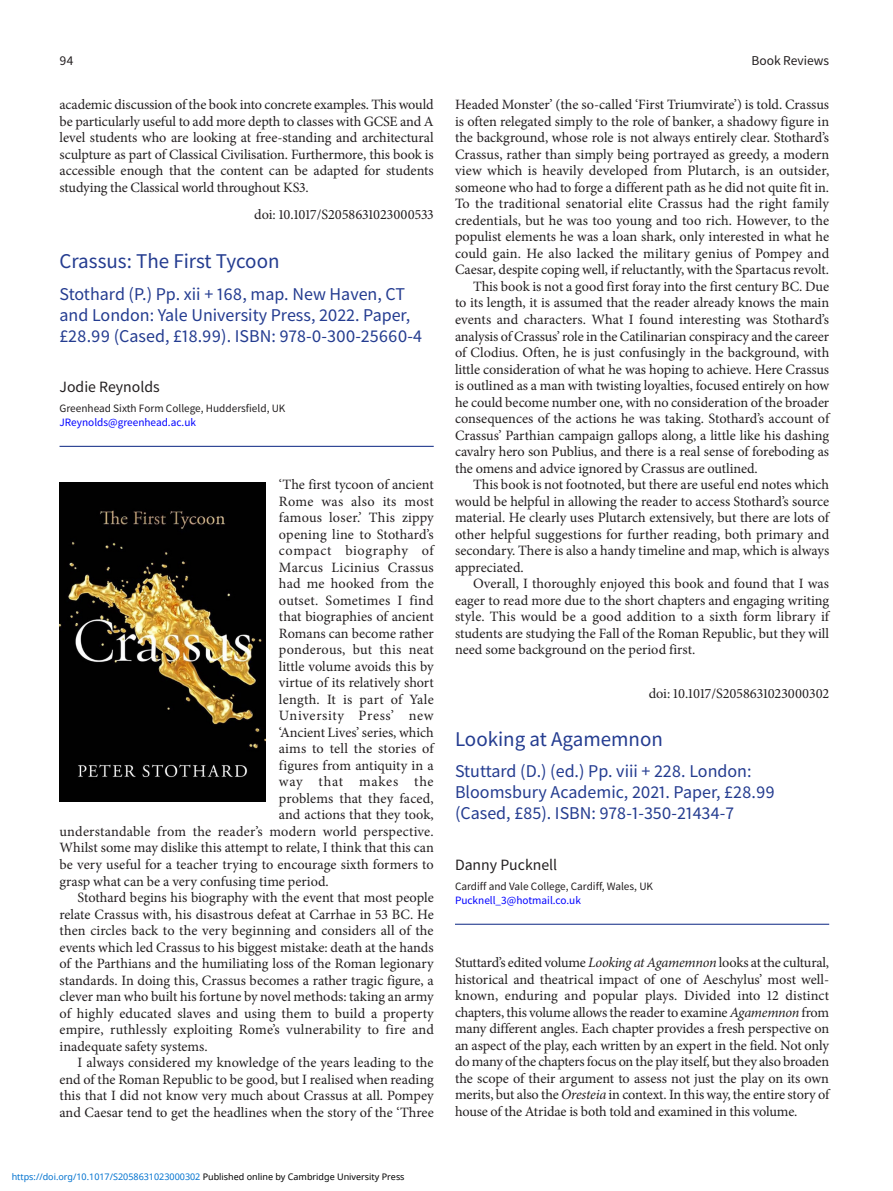
<style>
.page{position:relative;width:893px;height:1191px;background:#fff}
.page>*{position:absolute;margin:0;border:0;box-sizing:border-box;transform-origin:0 0}
.t1{font:21px "Source Sans Pro";color:#243c90}
.t2{font:18px/21px "Source Sans Pro";color:#243c90}
.t3{font:15.75px "Source Sans Pro";color:#231f20}
.t4{font:14.25px/16.5px "Minion Pro";color:#231f20;text-align:justify}
.t5{font:14.25px "Minion Pro";letter-spacing:.02em;color:#231f20}
.t6{font:14.25px "Minion Pro";letter-spacing:.045em;color:#231f20}
.t7{font:14.25px "Minion Pro";letter-spacing:.05em;color:#231f20}
.t8{font:13.5px "Source Sans Pro";color:#231f20}
.t9{font:11.25px "Source Sans Pro";color:#231f20}
.t10{font:11.25px "Source Sans Pro";color:#00f}
.t11{font:9px "Noto Sans";color:#0172cf}
.s1{font-style:italic}
.s2{color:#000}
</style>
<div class="page">
<hr style="left:60px;top:446px;width:374px;height:1px;background:#243c90">
<img style="left:60px;top:482px;width:205px;height:319px">
<hr style="left:455px;top:923px;width:374px;height:1px;background:#243c90">
<p class="t8" style="left:60px;top:51px;width:16px">94</p>
<p class="t8" style="left:751px;top:51px;width:79px">Book Reviews</p>
<p class="t4" style="left:455px;top:97px;width:376px">Headed Monster’ (the so-called ‘First Triumvirate’) is told. Crassus</p>
<p class="t4" style="left:455px;top:113px;width:376px">is often relegated simply to the role of banker, a shadowy figure in</p>
<p class="t4" style="left:455px;top:130px;width:376px">the background, whose role is not always entirely clear. Stothard’s</p>
<p class="t4" style="left:455px;top:146px;width:376px">Crassus, rather than simply being portrayed as greedy, a modern</p>
<p class="t4" style="left:455px;top:163px;width:376px">view which is heavily developed from Plutarch, is an outsider,</p>
<p class="t4" style="left:455px;top:179px;width:376px">someone who had to forge a different path as he did not quite fit in.</p>
<p class="t4" style="left:455px;top:196px;width:376px">To the traditional senatorial elite Crassus had the right family</p>
<p class="t4" style="left:455px;top:212px;width:376px">credentials, but he was too young and too rich. However, to the</p>
<p class="t4" style="left:455px;top:229px;width:376px">populist elements he was a loan shark, only interested in what he</p>
<p class="t4" style="left:455px;top:245px;width:376px">could gain. He also lacked the military genius of Pompey and</p>
<p class="t4" style="left:455px;top:262px;width:376px">Caesar, despite coping well, if reluctantly, with the Spartacus revolt.</p>
<p class="t4" style="left:473px;top:278px;width:358px">This book is not a good first foray into the first century BC. Due</p>
<p class="t4" style="left:455px;top:295px;width:376px">to its length, it is assumed that the reader already knows the main</p>
<p class="t4" style="left:455px;top:311px;width:376px">events and characters. What I found interesting was Stothard’s</p>
<p class="t4" style="left:455px;top:328px;width:375px">analysis of Crassus’ role in the Catilinarian conspiracy and the career</p>
<p class="t4" style="left:455px;top:344px;width:376px">of Clodius. Often, he is just confusingly in the background, with</p>
<p class="t4" style="left:455px;top:361px;width:376px">little consideration of what he was hoping to achieve. Here Crassus</p>
<p class="t4" style="left:455px;top:377px;width:376px">is outlined as a man with twisting loyalties, focused entirely on how</p>
<p class="t4" style="left:455px;top:394px;width:376px">he could become number one, with no consideration of the broader</p>
<p class="t4" style="left:455px;top:410px;width:376px">consequences of the actions he was taking. Stothard’s account of</p>
<p class="t4" style="left:455px;top:427px;width:376px">Crassus’ Parthian campaign gallops along, a little like his dashing</p>
<p class="t4" style="left:455px;top:443px;width:376px">cavalry hero son Publius, and there is a real sense of foreboding as</p>
<p class="t4" style="left:455px;top:460px;width:304px">the omens and advice ignored by Crassus are outlined.</p>
<p class="t4" style="left:473px;top:476px;width:358px">This book is not footnoted, but there are useful end notes which</p>
<p class="t4" style="left:455px;top:493px;width:376px">would be helpful in allowing the reader to access Stothard’s source</p>
<p class="t4" style="left:455px;top:509px;width:376px">material. He clearly uses Plutarch extensively, but there are lots of</p>
<p class="t4" style="left:455px;top:526px;width:376px">other helpful suggestions for further reading, both primary and</p>
<p class="t4" style="left:455px;top:542px;width:376px">secondary. There is also a handy timeline and map, which is always</p>
<p class="t4" style="left:455px;top:559px;width:70px">appreciated.</p>
<p class="t4" style="left:473px;top:575px;width:358px">Overall, I thoroughly enjoyed this book and found that I was</p>
<p class="t4" style="left:455px;top:592px;width:376px">eager to read more due to the short chapters and engaging writing</p>
<p class="t4" style="left:455px;top:608px;width:376px">style. This would be a good addition to a sixth form library if</p>
<p class="t4" style="left:455px;top:625px;width:376px">students are studying the Fall of the Roman Republic, but they will</p>
<p class="t4" style="left:455px;top:641px;width:242px">need some background on the period first.</p>
<p class="t4" style="left:649px;top:685px;width:182px">doi: 10.1017/S2058631023000302</p>
<p class="t4" style="left:60px;top:97px;width:376px">academic discussion of the book into concrete examples. This would be particularly useful to add more depth to classes with GCSE and A level students who are looking at free-standing and architectural sculpture as part of Classical Civilisation. Furthermore, this book is accessible enough that the content can be adapted for students studying the Classical world throughout KS3.</p>
<p class="t4" style="left:254px;top:206px;width:181px">doi: 10.1017/S2058631023000533</p>
<h1 class="t1" style="left:60px;top:248px;width:221px">Crassus: The First Tycoon</h1>
<p class="t2" style="left:60px;top:283px;width:364px">Stothard (P.) Pp. xii + 168, map. New Haven, CT and London: Yale University Press, 2022. Paper, £28.99 (Cased, £18.99). ISBN: 978-0-300-25660-4</p>
<p class="t3" style="left:60px;top:376px;width:102px">Jodie Reynolds</p>
<p class="t9" style="left:60px;top:401px;width:227px">Greenhead Sixth Form College, Huddersfield, UK</p>
<p class="t10" style="left:60px;top:415px;width:138px">JReynolds@greenhead.ac.uk</p>
<p class="t4" style="left:279px;top:476px;width:156px">‘The first tycoon of ancient</p>
<p class="t5" style="left:279px;top:492px;width:156px">Rome was also its most</p>
<p class="t4" style="left:279px;top:509px;width:156px">famous loser.’ This zippy</p>
<p class="t4" style="left:279px;top:526px;width:156px">opening line to Stothard’s</p>
<p class="t6" style="left:279px;top:541px;width:156px">compact biography of</p>
<p class="t5" style="left:279px;top:558px;width:156px">Marcus Licinius Crassus</p>
<p class="t4" style="left:279px;top:575px;width:156px">had me hooked from the</p>
<p class="t4" style="left:279px;top:592px;width:156px">outset. Sometimes I find</p>
<p class="t4" style="left:279px;top:608px;width:156px">that biographies of ancient</p>
<p class="t4" style="left:279px;top:625px;width:156px">Romans can become rather</p>
<p class="t4" style="left:279px;top:641px;width:156px">ponderous, but this neat</p>
<p class="t4" style="left:279px;top:658px;width:156px">little volume avoids this by</p>
<p class="t4" style="left:279px;top:674px;width:156px">virtue of its relatively short</p>
<p class="t5" style="left:279px;top:690px;width:156px">length. It is part of Yale</p>
<p class="t6" style="left:279px;top:706px;width:156px">University Press’ new</p>
<p class="t4" style="left:279px;top:724px;width:156px">‘Ancient Lives’ series, which</p>
<p class="t4" style="left:279px;top:740px;width:156px">aims to tell the stories of</p>
<p class="t4" style="left:279px;top:757px;width:156px">figures from antiquity in a</p>
<p class="t7" style="left:279px;top:772px;width:156px">way that makes the</p>
<p class="t4" style="left:279px;top:790px;width:156px">problems that they faced,</p>
<p class="t4" style="left:279px;top:806px;width:156px">and actions that they took,</p>
<p class="t4" style="left:60px;top:823px;width:376px">understandable from the reader’s modern world perspective.</p>
<p class="t4" style="left:60px;top:839px;width:376px">Whilst some may dislike this attempt to relate, I think that this can</p>
<p class="t4" style="left:60px;top:856px;width:376px">be very useful for a teacher trying to encourage sixth formers to</p>
<p class="t4" style="left:60px;top:872px;width:271px">grasp what can be a very confusing time period.</p>
<p class="t4" style="left:78px;top:889px;width:358px">Stothard begins his biography with the event that most people</p>
<p class="t4" style="left:60px;top:905px;width:376px">relate Crassus with, his disastrous defeat at Carrhae in 53 BC. He</p>
<p class="t4" style="left:60px;top:922px;width:376px">then circles back to the very beginning and considers all of the</p>
<p class="t4" style="left:60px;top:938px;width:376px">events which led Crassus to his biggest mistake: death at the hands</p>
<p class="t4" style="left:60px;top:955px;width:376px">of the Parthians and the humiliating loss of the Roman legionary</p>
<p class="t4" style="left:60px;top:971px;width:376px">standards. In doing this, Crassus becomes a rather tragic figure, a</p>
<p class="t4" style="left:60px;top:988px;width:376px">clever man who built his fortune by novel methods: taking an army</p>
<p class="t4" style="left:60px;top:1004px;width:376px">of highly educated slaves and using them to build a property</p>
<p class="t4" style="left:60px;top:1021px;width:376px">empire, ruthlessly exploiting Rome’s vulnerability to fire and</p>
<p class="t4" style="left:60px;top:1037px;width:150px">inadequate safety systems.</p>
<p class="t4" style="left:78px;top:1054px;width:358px">I always considered my knowledge of the years leading to the</p>
<p class="t4" style="left:60px;top:1070px;width:376px">end of the Roman Republic to be good, but I realised when reading</p>
<p class="t4" style="left:60px;top:1087px;width:376px">this that I did not know very much about Crassus at all. Pompey</p>
<p class="t4" style="left:60px;top:1103px;width:376px">and Caesar tend to get the headlines when the story of the ‘Three</p>
<h1 class="t1" style="left:455px;top:725px;width:209px">Looking at Agamemnon</h1>
<p class="t2" style="left:455px;top:761px;width:321px">Stuttard (D.) (ed.) Pp. viii + 228. London:<br>Bloomsbury Academic, 2021. Paper, £28.99 (Cased, £85). ISBN: 978-1-350-21434-7</p>
<p class="t3" style="left:455px;top:854px;width:104px">Danny Pucknell</p>
<p class="t9" style="left:455px;top:879px;width:200px">Cardiff and Vale College, Cardiff, Wales, UK</p>
<p class="t10" style="left:455px;top:893px;width:127px">Pucknell_3@hotmail.co.uk</p>
<p class="t4" style="left:455px;top:954px;width:376px">Stuttard’s edited volume <span class="s1">Looking at Agamemnon</span> looks at the cultural, historical and theatrical impact of one of Aeschylus’ most well&shy;known, enduring and popular plays. Divided into 12 distinct chapters, this volume allows the reader to examine <span class="s1">Agamemnon</span> from many different angles. Each chapter provides a fresh perspective on an aspect of the play, each written by an expert in the field. Not only do many of the chapters focus on the play itself, but they also broaden the scope of their argument to assess not just the play on its own merits, but also the <span class="s1">Oresteia</span> in context. In this way, the entire story of house of the Atridae is both told and examined in this volume.</p>
<p class="t11" style="left:12px;top:1170px;width:394px">https://doi.org/10.1017/S2058631023000302 <span class="s2">Published online by Cambridge University Press</span></p>
</div>
